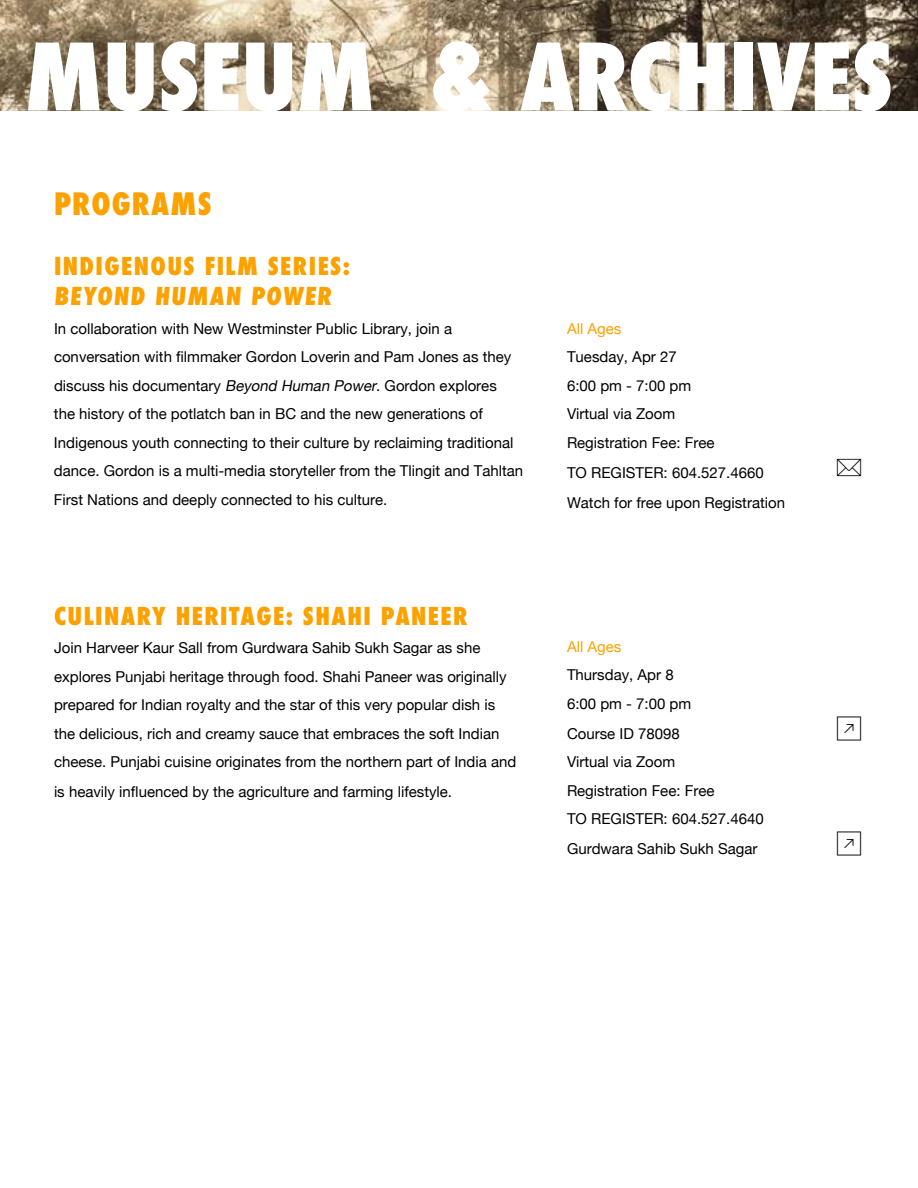
<style>
.page{position:relative;width:918px;height:1188px;background:#fff}
.page>*{position:absolute;margin:0;border:0;box-sizing:border-box;transform-origin:0 0}
.t1{font:800 condensed 90px "Futura";color:#fff}
.t2{font:800 condensed 30px "Futura";letter-spacing:.04em;color:#fba100}
.t3{font:800 condensed 24px/30px "Futura";letter-spacing:.06em;color:#fba100}
.t4{font:24px "icomoon";color:#000}
.t5{font:15px/28.5px "Helvetica Neue";color:#000}
.t6{font:15px "Helvetica Neue";color:#fba100}
.s1{font-style:italic}
</style>
<div class="page">
<img style="left:0;top:0;width:918px;height:110px">
<h1 class="t1" style="left:25px;top:16px;width:870px">MUSEUM &amp; ARCHIVES</h1>
<h2 class="t2" style="left:54px;top:184px;width:159px">PROGRAMS</h2>
<h3 class="t3" style="left:54px;top:251px;width:297px">INDIGENOUS FILM SERIES:<br>BEYOND HUMAN POWER</h3>
<p class="t5" style="left:54px;top:315px;width:471px">In collaboration with New Westminster Public Library, join a conversation with filmmaker Gordon Loverin and Pam Jones as they discuss his documentary <span class="s1">Beyond Human Power</span>. Gordon explores<br>the history of the potlatch ban in BC and the new generations of Indigenous youth connecting to their culture by reclaiming traditional dance. Gordon is a multi-media storyteller from the Tlingit and Tahltan First Nations and deeply connected to his culture.</p>
<h3 class="t3" style="left:54px;top:601px;width:415px">CULINARY HERITAGE: SHAHI PANEER</h3>
<p class="t5" style="left:54px;top:635px;width:464px">Join Harveer Kaur Sall from Gurdwara Sahib Sukh Sagar as she explores Punjabi heritage through food. Shahi Paneer was originally prepared for Indian royalty and the star of this very popular dish is the delicious, rich and creamy sauce that embraces the soft Indian cheese. Punjabi cuisine originates from the northern part of India and</p>
<p class="t5" style="left:54px;top:779px;width:400px">is heavily influenced by the agriculture and farming lifestyle.</p>
<p class="t6" style="left:567px;top:318px;width:56px">All Ages</p>
<p class="t5" style="left:567px;top:344px;width:149px">Tuesday, Apr 27<br>6:00 pm - 7:00 pm<br>Virtual via Zoom<br>Registration Fee: Free</p>
<p class="t5" style="left:567px;top:458px;width:220px;line-height:30px">TO REGISTER: 604.527.4660<br>Watch for free upon Registration</p>
<p class="t6" style="left:567px;top:636px;width:56px">All Ages</p>
<p class="t5" style="left:567px;top:662px;width:126px">Thursday, Apr 8<br>6:00 pm - 7:00 pm</p>
<p class="t5" style="left:567px;top:720px;width:114px">Course ID 78098</p>
<h3 class="t4" style="left:837px;top:716px;width:25px">●</h3>
<p class="t5" style="left:567px;top:749px;width:198px">Virtual via Zoom<br>Registration Fee: Free<br>TO REGISTER: 604.527.4640</p>
<p class="t5" style="left:567px;top:836px;width:192px">Gurdwara Sahib Sukh Sagar</p>
<h3 class="t4" style="left:837px;top:832px;width:25px">●</h3>
</div>
